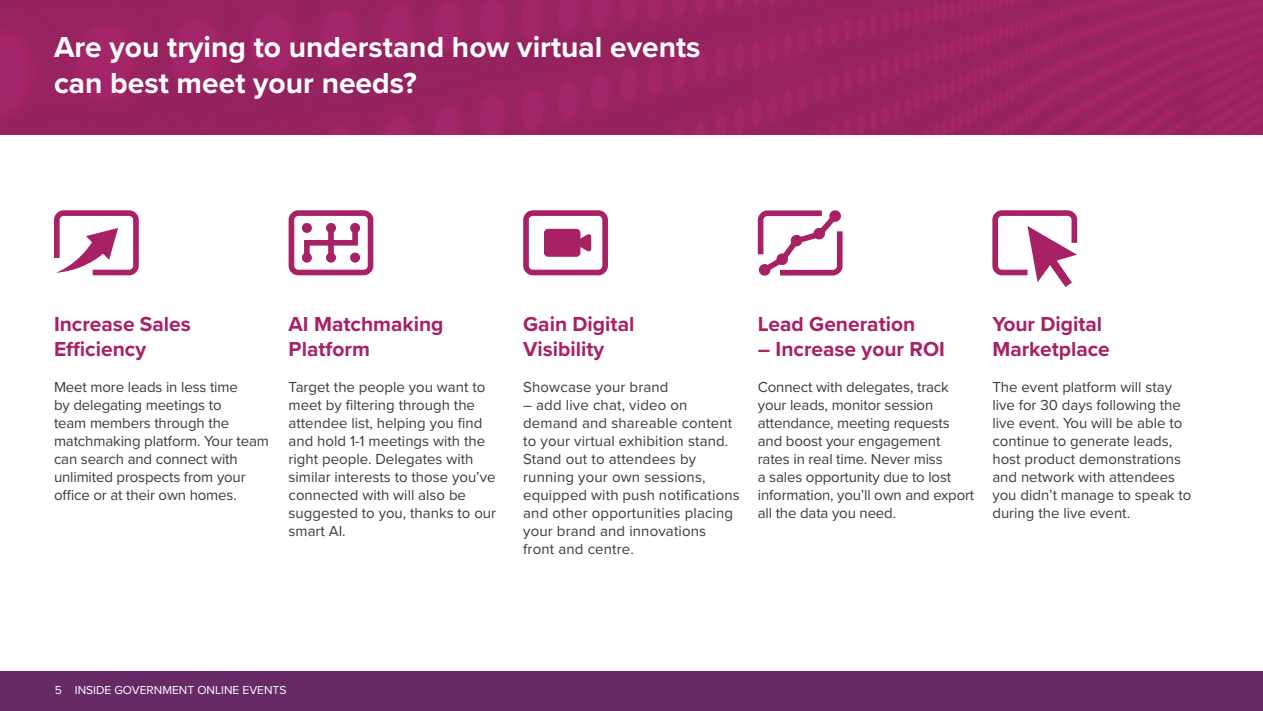
<style>
.page{position:relative;width:1263px;height:711px;background:#fff}
.page>*{position:absolute;margin:0;border:0;box-sizing:border-box;transform-origin:0 0}
.t1{font:700 30px/36px "Proxima Nova";color:#fff}
.t2{font:700 21px/25.2px "Proxima Nova";color:#a82164}
.t3{font:15px/18px "Proxima Nova";color:#3c3c3b}
.t4{font:12px "Proxima Nova";color:#fff}
</style>
<div class="page">
<img style="left:0;top:0;width:1263px;height:134px">
<div style="left:0;top:671px;width:1263px;height:39px;background:#682967"></div>
<svg style="left:54px;top:210px;width:85px;height:65px"></svg>
<svg style="left:289px;top:210px;width:84px;height:65px"></svg>
<svg style="left:523px;top:210px;width:85px;height:65px"></svg>
<svg style="left:757px;top:210px;width:86px;height:66px"></svg>
<svg style="left:992px;top:210px;width:85px;height:77px"></svg>
<h1 class="t1" style="left:54px;top:28px;width:648px">Are you trying to understand how virtual events can best meet your needs?</h1>
<h2 class="t2" style="left:54px;top:310px;width:138px">Increase Sales<br>Efficiency</h2>
<p class="t3" style="left:54px;top:377px;width:217px">Meet more leads in less time<br>by delegating meetings to<br>team members through the matchmaking platform. Your team can search and connect with unlimited prospects from your office or at their own homes.</p>
<h2 class="t2" style="left:289px;top:310px;width:156px">AI Matchmaking<br>Platform</h2>
<p class="t3" style="left:289px;top:377px;width:209px">Target the people you want to meet by filtering through the attendee list, helping you find and hold 1-1 meetings with the right people. Delegates with similar interests to those you’ve connected with will also be suggested to you, thanks to our smart AI.</p>
<h2 class="t2" style="left:523px;top:310px;width:113px">Gain Digital<br>Visibility</h2>
<p class="t3" style="left:523px;top:377px;width:147px">Showcase your brand</p>
<p class="t3" style="left:523px;top:395px;width:218px">– add live chat, video on demand and shareable content to your virtual exhibition stand.<br>Stand out to attendees by running your own sessions, equipped with push notifications and other opportunities placing your brand and innovations front and centre.</p>
<h2 class="t2" style="left:758px;top:310px;width:159px">Lead Generation</h2>
<h2 class="t2" style="left:758px;top:335px;width:189px">– Increase your ROI</h2>
<p class="t3" style="left:758px;top:377px;width:218px">Connect with delegates, track your leads, monitor session attendance, meeting requests and boost your engagement rates in real time. Never miss<br>a sales opportunity due to lost information, you’ll own and export all the data you need.</p>
<h2 class="t2" style="left:992px;top:310px;width:119px">Your Digital<br>Marketplace</h2>
<p class="t3" style="left:992px;top:377px;width:201px">The event platform will stay live for 30 days following the live event. You will be able to continue to generate leads, host product demonstrations and network with attendees you didn’t manage to speak to during the live event.</p>
<p class="t4" style="left:55px;top:680px;width:233px">5 INSIDE GOVERNMENT ONLINE EVENTS</p>
</div>
